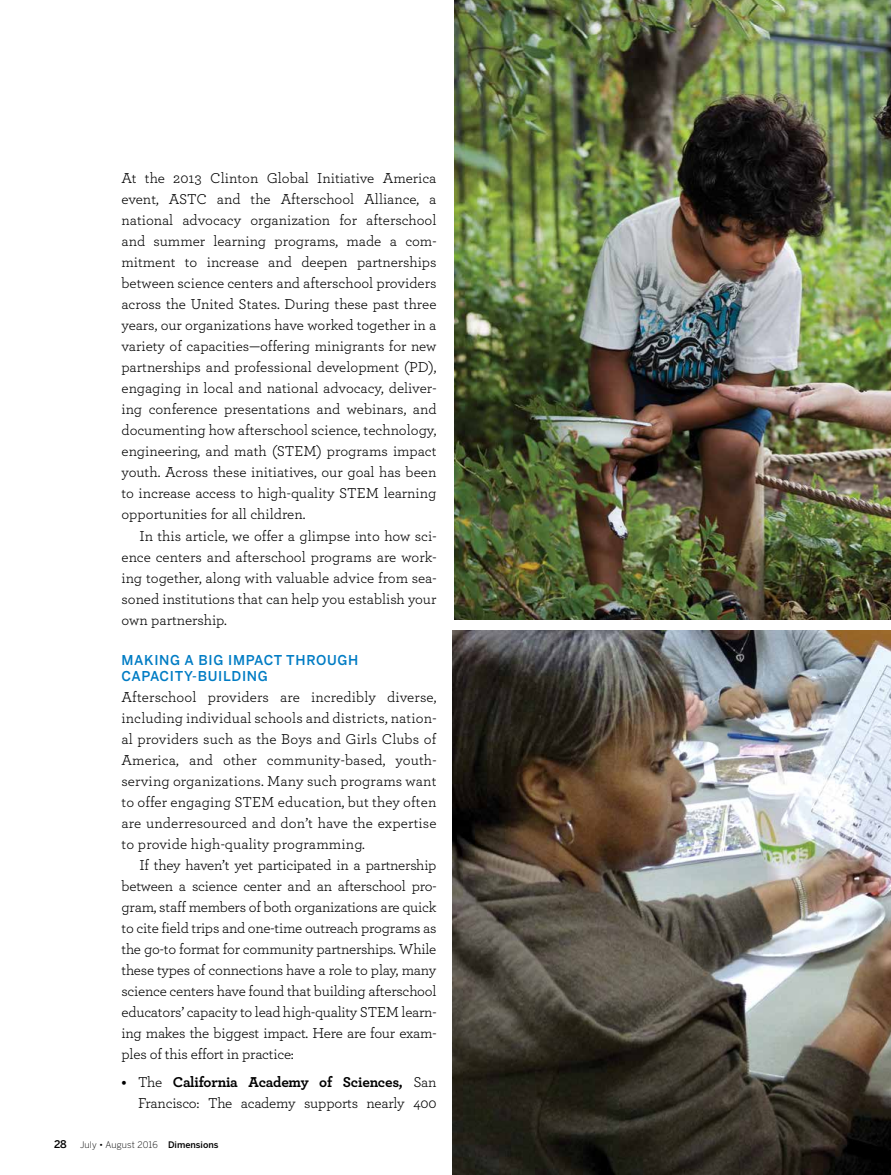
<style>
.page{position:relative;width:891px;height:1175px;background:#fff}
.page>*{position:absolute;margin:0;border:0;box-sizing:border-box;transform-origin:0 0}
.t1{font:15px/21px "Archer";letter-spacing:-.01em;color:#000;text-align:justify}
.t2{font:500 13.5px/16.2px "Benton Sans";letter-spacing:.05em;color:#007cc4}
.t3{font:500 10.5px "Benton Sans";color:#000}
.t4{font:300 9px "Benton Sans";letter-spacing:.02em;color:#000}
.s1{font-weight:700}
.s2{font-weight:500}
</style>
<div class="page">
<img style="left:453px;top:630px;width:438px;height:544px">
<img style="left:455px;top:0;width:436px;height:619px">
<p class="t1" style="left:122px;top:167px;width:317px">At the 2013 Clinton Global Initiative America event, ASTC and the Afterschool Alliance, a national advocacy organization for afterschool and summer learning programs, made a com&shy;mitment to increase and deepen partnerships between science centers and afterschool providers across the United States. During these past three years, our organizations have worked together in a variety of capacities—offering minigrants for new partnerships and professional development (PD), engaging in local and national advocacy, deliver&shy;ing conference presentations and webinars, and documenting how afterschool science, technology, engineering, and math (STEM) programs impact youth. Across these initiatives, our goal has been to increase access to high-quality STEM learning opportunities for all children.</p>
<p class="t1" style="left:122px;top:524px;width:317px;text-indent:18px">In this article, we offer a glimpse into how sci&shy;ence centers and afterschool programs are work&shy;ing together, along with valuable advice from sea&shy;soned institutions that can help you establish your own partnership.</p>
<p class="t2" style="left:122px;top:651px;width:238px">MAKING A BIG IMPACT THROUGH<br>CAPACITY-BUILDING</p>
<p class="t1" style="left:122px;top:685px;width:317px">Afterschool providers are incredibly diverse, including individual schools and districts, nation&shy;al providers such as the Boys and Girls Clubs of America, and other community-based, youth&shy;serving organizations. Many such programs want to offer engaging STEM education, but they often are underresourced and don’t have the expertise to provide high-quality programming.</p>
<p class="t1" style="left:122px;top:853px;width:317px;text-indent:18px">If they haven’t yet participated in a partnership between a science center and an afterschool pro&shy;gram, staff members of both organizations are quick to cite field trips and one-time outreach programs as the go-to format for community partnerships. While these types of connections have a role to play, many science centers have found that building afterschool educators’ capacity to lead high-quality STEM learn&shy;ing makes the biggest impact. Here are four exam&shy;ples of this effort in practice:</p>
<p class="t1" style="left:122px;top:1070px;width:317px;text-align:right"><span class="s1">•</span> The <span class="s1">California Academy of Sciences,</span> San<br>Francisco: The academy supports nearly 400</p>
<p class="t3" style="left:54px;top:1137px;width:14px">28</p>
<p class="t4" style="left:80px;top:1139px;width:140px">July • August 2016 <span class="s2">Dimensions</span></p>
</div>
